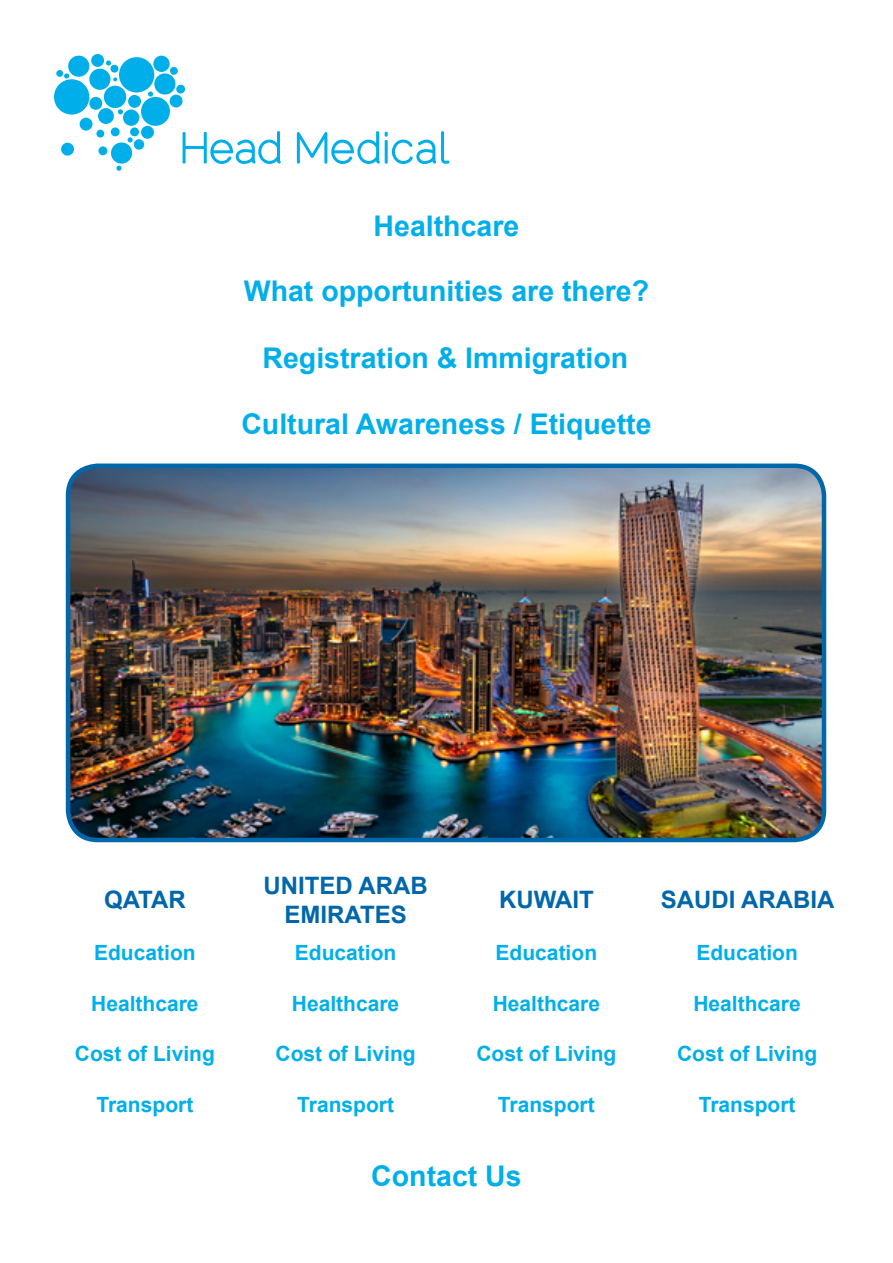
<style>
.page{position:relative;width:893px;height:1263px;background:#fff}
.page>*{position:absolute;margin:0;border:0;box-sizing:border-box;transform-origin:0 0}
.t1{font:700 28.5px "Arial";color:#00afea}
.t2{font:700 24px/28.8px "Arial";color:#0067aa;text-align:center}
.t3{font:700 21px "Arial";color:#00afea}
</style>
<div class="page">
<div style="left:119px;top:57px;width:35px;height:35px;background:#00afea;border-radius:50%"></div>
<div style="left:153px;top:56px;width:17px;height:16px;background:#00afea;border-radius:50%"></div>
<div style="left:123px;top:109px;width:16px;height:17px;background:#00afea;border-radius:50%"></div>
<div style="left:154px;top:73px;width:21px;height:22px;background:#00afea;border-radius:50%"></div>
<div style="left:98px;top:108px;width:16px;height:16px;background:#00afea;border-radius:50%"></div>
<div style="left:89px;top:69px;width:21px;height:21px;background:#00afea;border-radius:50%"></div>
<div style="left:111px;top:142px;width:21px;height:22px;background:#00afea;border-radius:50%"></div>
<div style="left:68px;top:56px;width:21px;height:21px;background:#00afea;border-radius:50%"></div>
<div style="left:170px;top:67px;width:8px;height:8px;background:#00afea;border-radius:50%"></div>
<div style="left:134px;top:139px;width:10px;height:11px;background:#00afea;border-radius:50%"></div>
<div style="left:110px;top:65px;width:8px;height:8px;background:#00afea;border-radius:50%"></div>
<div style="left:96px;top:130px;width:8px;height:8px;background:#00afea;border-radius:50%"></div>
<div style="left:170px;top:95px;width:13px;height:12px;background:#00afea;border-radius:50%"></div>
<div style="left:89px;top:97px;width:13px;height:13px;background:#00afea;border-radius:50%"></div>
<div style="left:91px;top:54px;width:13px;height:13px;background:#00afea;border-radius:50%"></div>
<div style="left:141px;top:126px;width:13px;height:13px;background:#00afea;border-radius:50%"></div>
<div style="left:61px;top:143px;width:13px;height:13px;background:#00afea;border-radius:50%"></div>
<div style="left:176px;top:85px;width:9px;height:9px;background:#00afea;border-radius:50%"></div>
<div style="left:98px;top:146px;width:9px;height:9px;background:#00afea;border-radius:50%"></div>
<div style="left:130px;top:127px;width:9px;height:9px;background:#00afea;border-radius:50%"></div>
<div style="left:111px;top:127px;width:9px;height:9px;background:#00afea;border-radius:50%"></div>
<svg style="left:148px;top:91px;width:5px;height:6px"></svg>
<svg style="left:116px;top:166px;width:6px;height:5px"></svg>
<svg style="left:118px;top:109px;width:5px;height:5px"></svg>
<svg style="left:113px;top:77px;width:4px;height:4px"></svg>
<svg style="left:128px;top:137px;width:5px;height:5px"></svg>
<svg style="left:106px;top:60px;width:5px;height:6px"></svg>
<svg style="left:64px;top:73px;width:5px;height:6px"></svg>
<div style="left:56px;top:70px;width:7px;height:7px;background:#00afea;border-radius:50%"></div>
<div style="left:141px;top:97px;width:29px;height:29px;background:#00afea;border-radius:50%"></div>
<div style="left:104px;top:86px;width:22px;height:22px;background:#00afea;border-radius:50%"></div>
<div style="left:128px;top:95px;width:13px;height:13px;background:#00afea;border-radius:50%"></div>
<div style="left:80px;top:118px;width:13px;height:13px;background:#00afea;border-radius:50%"></div>
<div style="left:54px;top:79px;width:35px;height:36px;background:#00afea;border-radius:50%"></div>
<svg style="left:183px;top:131px;width:98px;height:33px"></svg>
<svg style="left:297px;top:131px;width:153px;height:33px"></svg>
<img style="left:68px;top:468px;width:756px;height:372px">
<div style="left:66px;top:463px;width:760px;height:379px;border:4px solid #0067aa;border-radius:30px"></div>
<p class="t1" style="left:374px;top:206px;width:147px">Healthcare</p>
<p class="t1" style="left:244px;top:272px;width:407px">What opportunities are there?</p>
<p class="t1" style="left:263px;top:339px;width:367px">Registration &amp; Immigration</p>
<p class="t1" style="left:241px;top:405px;width:412px">Cultural Awareness / Etiquette</p>
<p class="t2" style="left:104px;top:886px;width:83px">QATAR</p>
<p class="t3" style="left:94px;top:939px;width:103px">Education</p>
<p class="t3" style="left:91px;top:989px;width:109px">Healthcare</p>
<p class="t3" style="left:75px;top:1040px;width:142px">Cost of Living</p>
<p class="t3" style="left:96px;top:1090px;width:98px">Transport</p>
<p class="t2" style="left:263px;top:872px;width:166px">UNITED ARAB<br>EMIRATES</p>
<p class="t3" style="left:295px;top:939px;width:103px">Education</p>
<p class="t3" style="left:292px;top:989px;width:109px">Healthcare</p>
<p class="t3" style="left:276px;top:1040px;width:142px">Cost of Living</p>
<p class="t3" style="left:297px;top:1090px;width:98px">Transport</p>
<p class="t2" style="left:499px;top:886px;width:96px">KUWAIT</p>
<p class="t2" style="left:661px;top:886px;width:175px">SAUDI ARABIA</p>
<p class="t3" style="left:496px;top:939px;width:103px">Education</p>
<p class="t3" style="left:493px;top:989px;width:109px">Healthcare</p>
<p class="t3" style="left:476px;top:1040px;width:142px">Cost of Living</p>
<p class="t3" style="left:498px;top:1090px;width:98px">Transport</p>
<p class="t3" style="left:696px;top:939px;width:103px">Education</p>
<p class="t3" style="left:693px;top:989px;width:109px">Healthcare</p>
<p class="t3" style="left:677px;top:1040px;width:142px">Cost of Living</p>
<p class="t3" style="left:699px;top:1090px;width:98px">Transport</p>
<p class="t1" style="left:371px;top:1157px;width:152px">Contact Us</p>
</div>
